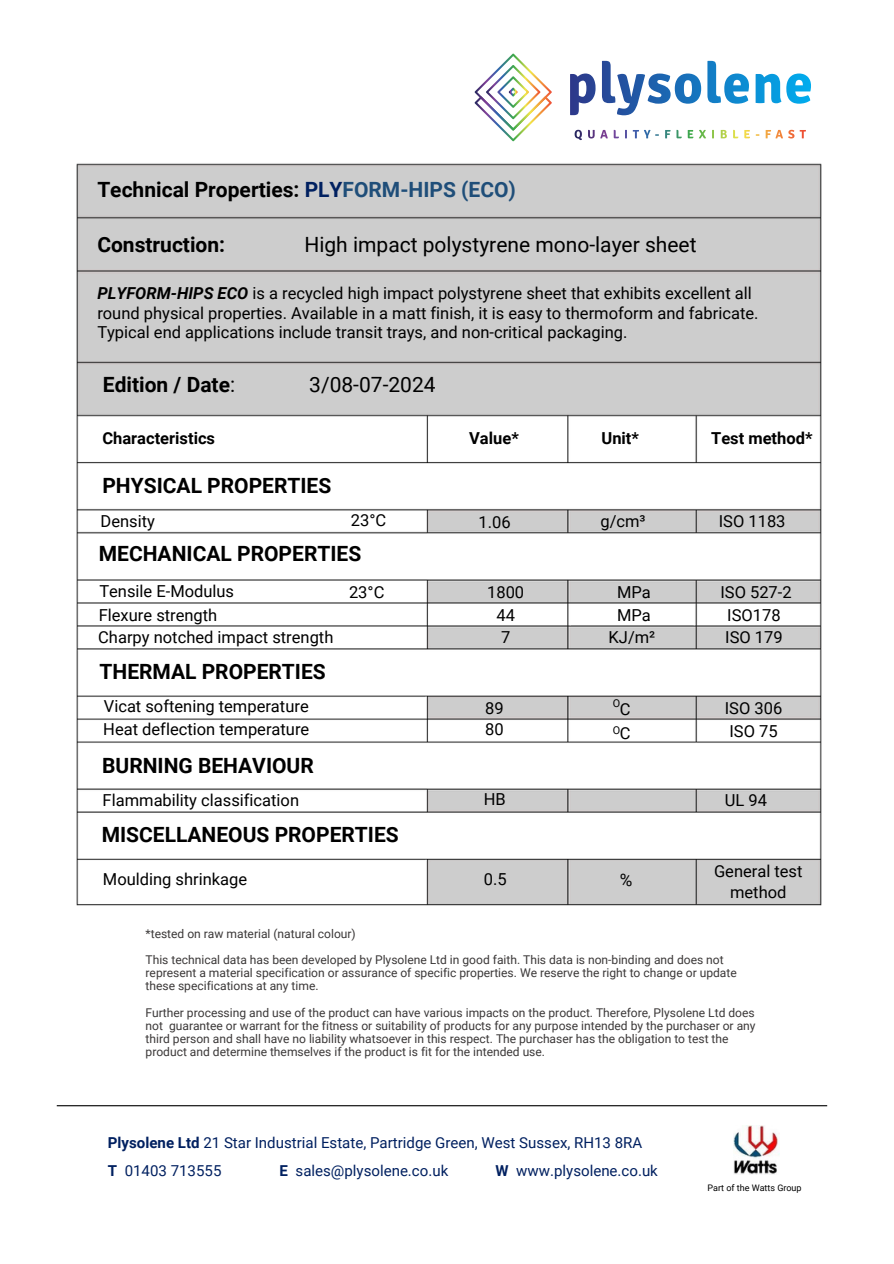
<style>
.page{position:relative;width:894px;height:1264px;background:#fff}
.page>*{position:absolute;margin:0;border:0;box-sizing:border-box;transform-origin:0 0}
.t1{font:700 21px "Roboto";color:#000}
.t2{font:21px "Roboto";color:#000}
.t3{font:17.25px "Roboto";color:#000}
.t4{font:16.5px/22.5px "Roboto";color:#000}
.t5{font:700 16.5px "Roboto";color:#000}
.t6{font:15px "Roboto";color:#002060}
.t7{font:12px/13px "Roboto";color:#3b3838}
.t8{font:10.8px "Roboto";color:#000}
.t9{font:9px "Roboto";color:#000}
.s1{color:#002060}
.s2{color:#1f4e79}
.s3{font-weight:700;font-style:italic}
.s4{font-weight:400}
.s5{font-weight:700}
</style>
<div class="page">
<img style="left:474px;top:53px;width:77px;height:88px">
<svg style="left:570px;top:61px;width:240px;height:54px"></svg>
<svg style="left:574px;top:130px;width:231px;height:10px"></svg>
<img style="left:733px;top:1125px;width:46px;height:49px">
<hr style="left:57px;top:1105px;width:770px;height:1px;background:#000">
<img style="left:76px;top:163px;width:746px;height:743px">
<p class="t1" style="left:97px;top:177px;width:420px">Technical Properties: <span class="s1">PLY</span><span class="s2">FORM-HIPS (ECO)</span></p>
<p class="t1" style="left:97px;top:233px;width:129px">Construction:</p>
<p class="t2" style="left:304px;top:233px;width:393px">High impact polystyrene mono-layer sheet</p>
<h6 class="t4" style="left:97px;top:284px;width:662px;line-height:19.2px"><span class="s3">PLYFORM-HIPS ECO</span> is a recycled high impact polystyrene sheet that exhibits excellent all round physical properties. Available in a matt finish, it is easy to thermoform and fabricate.<br>Typical end applications include transit trays, and non-critical packaging.</h6>
<h4 class="t1" style="left:103px;top:372px;width:134px">Edition / Date<span class="s4">:</span></h4>
<p class="t2" style="left:309px;top:372px;width:128px">3/08-07-2024</p>
<h1 class="t5" style="left:102px;top:429px;width:114px">Characteristics</h1>
<h6 class="t1" style="left:102px;top:474px;width:230px">PHYSICAL PROPERTIES</h6>
<h4 class="t5" style="left:469px;top:428px;width:51px">Value*</h4>
<h6 class="t5" style="left:601px;top:428px;width:39px">Unit*</h6>
<h6 class="t5" style="left:711px;top:428px;width:103px">Test method*</h6>
<h4 class="t4" style="left:351px;top:509px;width:37px">23°C</h4>
<h4 class="t4" style="left:600px;top:510px;width:47px">g/cm³</h4>
<h1 class="t4" style="left:100px;top:510px;width:56px">Density</h1>
<h6 class="t1" style="left:99px;top:541px;width:264px">MECHANICAL PROPERTIES</h6>
<h6 class="t4" style="left:99px;top:580px;width:136px">Tensile E-Modulus</h6>
<p class="t4" style="left:99px;top:604px;width:120px">Flexure strength</p>
<h6 class="t4" style="left:98px;top:626px;width:236px">Charpy notched impact strength</h6>
<p class="t1" style="left:99px;top:659px;width:228px">THERMAL PROPERTIES</p>
<p class="t4" style="left:104px;top:695px;width:206px">Vicat softening temperature</p>
<p class="t4" style="left:103px;top:718px;width:207px">Heat deflection temperature</p>
<p class="t1" style="left:102px;top:753px;width:213px">BURNING BEHAVIOUR</p>
<h6 class="t4" style="left:103px;top:789px;width:198px">Flammability classification</h6>
<h4 class="t1" style="left:102px;top:822px;width:298px">MISCELLANEOUS PROPERTIES</h4>
<h6 class="t4" style="left:103px;top:867px;width:146px">Moulding shrinkage</h6>
<h6 class="t4" style="left:483px;top:867px;width:24px">0.5</h6>
<p class="t3" style="left:619px;top:870px;width:14px">%</p>
<p class="t4" style="left:713px;top:860px;width:90px;line-height:21.3px;text-align:center">General test method</p>
<h6 class="t4" style="left:718px;top:510px;width:68px">ISO 1183</h6>
<h4 class="t4" style="left:478px;top:511px;width:34px">1.06</h4>
<h1 class="t4" style="left:349px;top:580px;width:37px">23°C</h1>
<h6 class="t4" style="left:487px;top:581px;width:39px;text-align:center">1800<br>44<br>7</h6>
<h1 class="t4" style="left:720px;top:581px;width:73px">ISO 527-2<br>ISO178<br>ISO 179</h1>
<h6 class="t4" style="left:608px;top:581px;width:48px;text-align:center">MPa<br>MPa<br>KJ/m²</h6>
<h4 class="t8" style="left:612px;top:697px;width:9px">O</h4>
<h4 class="t8" style="left:612px;top:723px;width:9px">O</h4>
<h6 class="t4" style="left:485px;top:697px;width:20px;line-height:21.3px">89<br>80</h6>
<h6 class="t4" style="left:724px;top:697px;width:59px">ISO 306<br>ISO 75</h6>
<h6 class="t4" style="left:619px;top:698px;width:12px">C</h6>
<h6 class="t4" style="left:619px;top:722px;width:12px">C</h6>
<h6 class="t4" style="left:483px;top:788px;width:24px">HB</h6>
<h1 class="t4" style="left:724px;top:789px;width:44px">UL 94</h1>
<p class="t7" style="left:145px;top:927px;width:212px">*tested on raw material (natural colour)</p>
<p class="t7" style="left:145px;top:953px;width:592px">This technical data has been developed by Plysolene Ltd in good faith. This data is non-binding and does not represent a material specification or assurance of specific properties. We reserve the right to change or update these specifications at any time.</p>
<h2 class="t7" style="left:145px;top:1006px;width:611px">Further processing and use of the product can have various impacts on the product. Therefore, Plysolene Ltd does not guarantee or warrant for the fitness or suitability of products for any purpose intended by the purchaser or any third person and shall have no liability whatsoever in this respect. The purchaser has the obligation to test the product and determine themselves if the product is fit for the intended use.</h2>
<h3 class="t6" style="left:108px;top:1134px;width:535px"><span class="s5">Plysolene Ltd</span> 21 Star Industrial Estate, Partridge Green, West Sussex, RH13 8RA</h3>
<h6 class="t6" style="left:108px;top:1162px;width:115px"><span class="s5">T</span> 01403 713555</h6>
<h3 class="t6" style="left:279px;top:1162px;width:170px"><span class="s5">E</span> sales@plysolene.co.uk</h3>
<h5 class="t6" style="left:495px;top:1162px;width:164px"><span class="s5">W</span> www.plysolene.co.uk</h5>
<h5 class="t9" style="left:707px;top:1182px;width:96px">Part of the Watts Group</h5>
</div>
